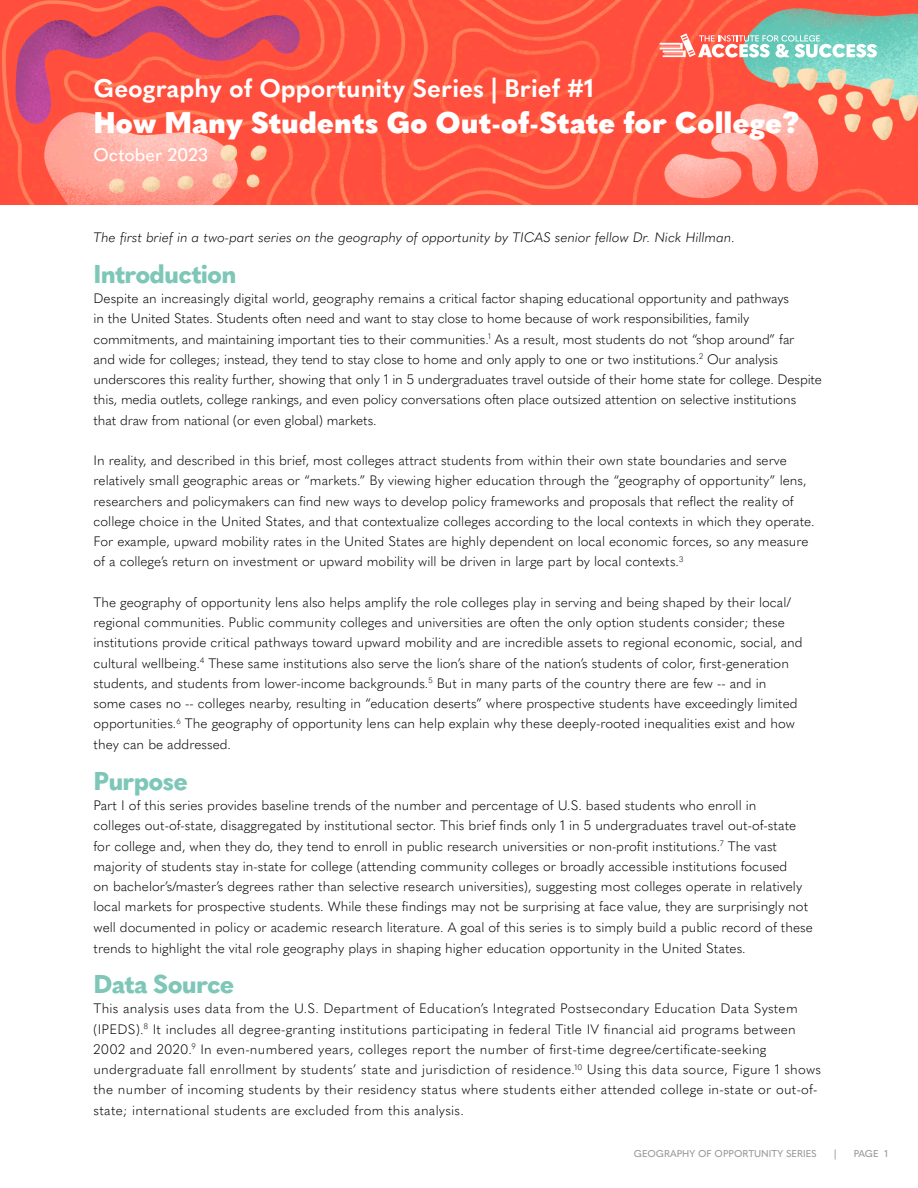
<style>
.page{position:relative;width:918px;height:1188px;background:#fff}
.page>*{position:absolute;margin:0;border:0;box-sizing:border-box;transform-origin:0 0}
.t1{font:900 29.55px "Quasimoda";color:#fff}
.t2{font:800 25.5px "Quasimoda";letter-spacing:-.03em;color:#7ec7b8}
.t3{font:700 25.05px "Quasimoda";color:#fff}
.t4{font:500 18px "Quasimoda";color:#fff}
.t5{font:300 13.5px/20.4px "Quasimoda";color:#000}
.t6{font:300 13.5px/20.4px "Quasimoda";letter-spacing:.02em;color:#000}
.t7{font:italic 300 13.5px "Quasimoda";color:#000}
.t8{font:500 9.75px "Quasimoda";color:#999}
</style>
<div class="page">
<img style="left:0;top:0;width:918px;height:204px">
<svg style="left:660px;top:33px;width:217px;height:25px"></svg>
<p class="t3" style="left:94px;top:69px;width:502px">Geography of Opportunity Series | Brief #1</p>
<p class="t1" style="left:94px;top:99px;width:707px">How Many Students Go Out-of-State for College?</p>
<p class="t4" style="left:94px;top:140px;width:116px">October 2023</p>
<p class="t7" style="left:94px;top:227px;width:643px">The first brief in a two-part series on the geography of opportunity by TICAS senior fellow Dr. Nick Hillman.</p>
<p class="t2" style="left:94px;top:254px;width:145px">Introduction</p>
<p class="t5" style="left:94px;top:287px;width:730px">Despite an increasingly digital world, geography remains a critical factor shaping educational opportunity and pathways<br>in the United States. Students often need and want to stay close to home because of work responsibilities, family commitments, and maintaining important ties to their communities.<sup>1</sup> As a result, most students do not “shop around” far<br>and wide for colleges; instead, they tend to stay close to home and only apply to one or two institutions.<sup>2</sup> Our analysis underscores this reality further, showing that only 1 in 5 undergraduates travel outside of their home state for college. Despite this, media outlets, college rankings, and even policy conversations often place outsized attention on selective institutions that draw from national (or even global) markets.</p>
<p class="t5" style="left:94px;top:449px;width:723px">In reality, and described in this brief, most colleges attract students from within their own state boundaries and serve relatively small geographic areas or “markets.” By viewing higher education through the “geography of opportunity” lens, researchers and policymakers can find new ways to develop policy frameworks and proposals that reflect the reality of college choice in the United States, and that contextualize colleges according to the local contexts in which they operate.<br>For example, upward mobility rates in the United States are highly dependent on local economic forces, so any measure of a college’s return on investment or upward mobility will be driven in large part by local contexts.<sup>3</sup></p>
<p class="t5" style="left:94px;top:591px;width:711px">The geography of opportunity lens also helps amplify the role colleges play in serving and being shaped by their local/ regional communities. Public community colleges and universities are often the only option students consider; these institutions provide critical pathways toward upward mobility and are incredible assets to regional economic, social, and cultural wellbeing.<sup>4</sup> These same institutions also serve the lion’s share of the nation’s students of color, first-generation students, and students from lower-income backgrounds.<sup>5</sup> But in many parts of the country there are few -- and in<br>some cases no -- colleges nearby, resulting in “education deserts” where prospective students have exceedingly limited opportunities.<sup>6</sup> The geography of opportunity lens can help explain why these deeply-rooted inequalities exist and how they can be addressed.</p>
<p class="t2" style="left:94px;top:761px;width:96px">Purpose</p>
<p class="t5" style="left:94px;top:794px;width:721px">Part I of this series provides baseline trends of the number and percentage of U.S. based students who enroll in<br>colleges out-of-state, disaggregated by institutional sector. This brief finds only 1 in 5 undergraduates travel out-of-state for college and, when they do, they tend to enroll in public research universities or non-profit institutions.<sup>7</sup> The vast majority of students stay in-state for college (attending community colleges or broadly accessible institutions focused<br>on bachelor’s/master’s degrees rather than selective research universities), suggesting most colleges operate in relatively local markets for prospective students. While these findings may not be surprising at face value, they are surprisingly not well documented in policy or academic research literature. A goal of this series is to simply build a public record of these trends to highlight the vital role geography plays in shaping higher education opportunity in the United States.</p>
<p class="t2" style="left:94px;top:964px;width:142px">Data Source</p>
<p class="t6" style="left:94px;top:998px;width:729px">This analysis uses data from the U.S. Department of Education’s Integrated Postsecondary Education Data System (IPEDS).<sup>8</sup> It includes all degree-granting institutions participating in federal Title IV financial aid programs between 2002 and 2020.<sup>9</sup> In even-numbered years, colleges report the number of first-time degree/certificate-seeking undergraduate fall enrollment by students’ state and jurisdiction of residence.<sup>10</sup> Using this data source, Figure 1 shows the number of incoming students by their residency status where students either attended college in-state or out-of&shy;state; international students are excluded from this analysis.</p>
<p class="t8" style="left:634px;top:1146px;width:184px">GEOGRAPHY OF OPPORTUNITY SERIES</p>
<p class="t8" style="left:834px;top:1146px;width:4px">|</p>
<p class="t8" style="left:854px;top:1146px;width:36px">PAGE 1</p>
</div>
